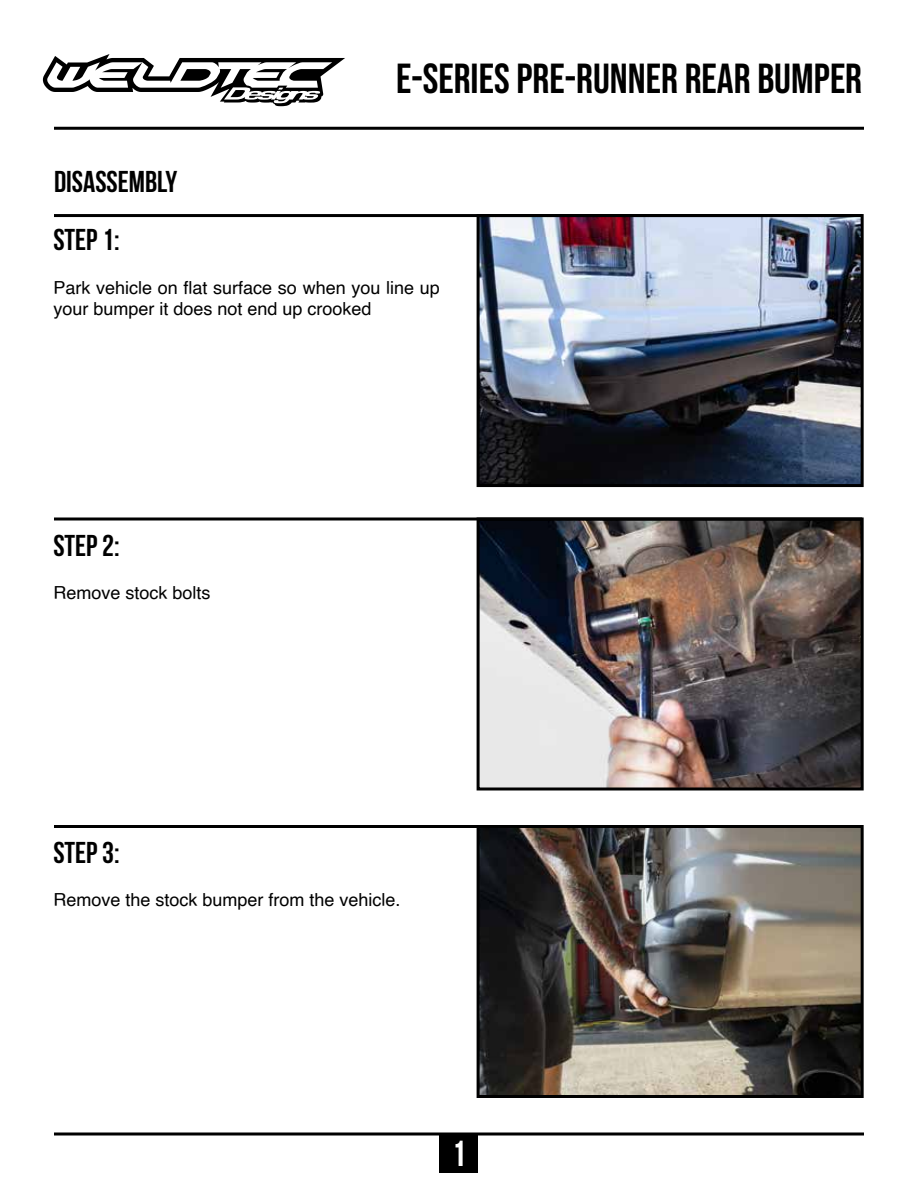
<style>
.page{position:relative;width:918px;height:1188px;background:#fff}
.page>*{position:absolute;margin:0;border:0;box-sizing:border-box;transform-origin:0 0}
.t1{font:42px "Bebas Neue";color:#000}
.t2{font:700 36px "Bebas Neue";color:#fff}
.t3{font:700 30px/58.8px "Bebas Neue";color:#000}
.t4{font:18px/21.6px "Helvetica";color:#000}
</style>
<div class="page">
<div style="left:440px;top:1134px;width:38px;height:38px;background:#000"></div>
<svg style="left:43px;top:54px;width:302px;height:52px"></svg>
<hr style="left:54px;top:127px;width:810px;height:3px;background:#000">
<hr style="left:54px;top:1132px;width:810px;height:3px;background:#000">
<img style="left:481px;top:829px;width:379px;height:265px">
<div style="left:477px;top:825px;width:387px;height:273px;border:3px solid #000"></div>
<img style="left:481px;top:521px;width:379px;height:265px">
<div style="left:477px;top:517px;width:387px;height:273px;border:3px solid #000"></div>
<img style="left:481px;top:218px;width:379px;height:265px">
<div style="left:477px;top:214px;width:387px;height:273px;border:3px solid #000"></div>
<hr style="left:54px;top:214px;width:808px;height:3px;background:#000">
<hr style="left:54px;top:517px;width:808px;height:3px;background:#000">
<hr style="left:54px;top:825px;width:808px;height:3px;background:#000">
<h1 class="t1" style="left:396px;top:54px;width:467px">E-SERIES PRE-RUNNER REAR BUMPER</h1>
<h3 class="t3" style="left:53px;top:152px;width:126px">DISASSEMBLY<br>STEP 1:</h3>
<p class="t4" style="left:53px;top:278px;width:388px">Park vehicle on flat surface so when you line up your bumper it does not end up crooked</p>
<h3 class="t3" style="left:53px;top:516px;width:68px">STEP 2:</h3>
<p class="t4" style="left:53px;top:583px;width:159px">Remove stock bolts</p>
<h3 class="t3" style="left:53px;top:823px;width:68px">STEP 3:</h3>
<p class="t4" style="left:53px;top:891px;width:349px">Remove the stock bumper from the vehicle.</p>
<h2 class="t2" style="left:452px;top:1132px;width:16px">1</h2>
</div>
